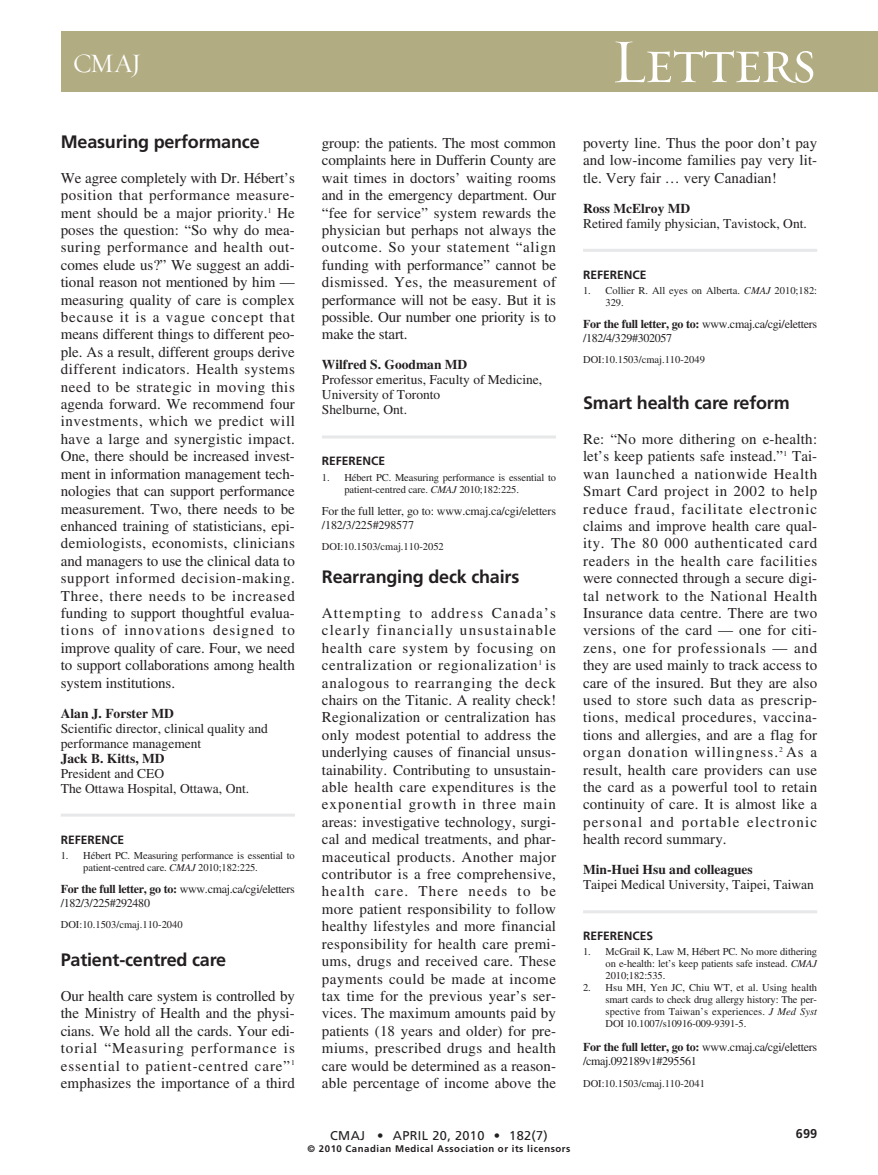
<style>
.page{position:relative;width:878px;height:1175px;background:#fff}
.page>*{position:absolute;margin:0;border:0;box-sizing:border-box;transform-origin:0 0}
.t1{font:63px "Requiem Display HTF Small Caps";letter-spacing:-.035em;color:#fff}
.t2{font:27px "Requiem Display HTF Roman";color:#fff}
.t3{font:700 18px "Frutiger";letter-spacing:-.01em;color:#231f20}
.t4{font:15px/17.4px "Times";letter-spacing:.005em;color:#231f20;text-align:justify}
.t5{font:13.5px/15px "Times";color:#231f20}
.t6{font:700 13.5px "Times";color:#231f20}
.t7{font:12.75px "Frutiger";letter-spacing:.025em;color:#231f20}
.t8{font:700 12.75px "Frutiger";color:#231f20}
.t9{font:12px/13.5px "Times";letter-spacing:-.025em;color:#231f20}
.t10{font:700 12px "Frutiger";color:#231f20}
.t11{font:10.5px/12px "Times";letter-spacing:-.01em;color:#231f20}
.t12{font:700 9.6px "Frutiger";letter-spacing:.055em;color:#231f20}
.s1{font-style:italic}
.s2{font-weight:700}
</style>
<div class="page">
<div style="left:61px;top:32px;width:817px;height:60px;background:#b2ac82"></div>
<hr style="left:61px;top:813px;width:234px;height:3px;background:#e7e8e9">
<hr style="left:322px;top:435px;width:234px;height:3px;background:#e7e8e9">
<hr style="left:583px;top:249px;width:234px;height:3px;background:#e7e8e9">
<hr style="left:583px;top:910px;width:234px;height:3px;background:#e7e8e9">
<h2 class="t2" style="left:73px;top:47px;width:70px">CMAJ</h2>
<h1 class="t1" style="left:611px;top:23px;width:206px">Letters</h1>
<p class="t3" style="left:61px;top:134px;width:200px">Measuring performance</p>
<p class="t4" style="left:61px;top:171px;width:236px">We agree completely with Dr. Hébert’s position that performance measure&shy;ment should be a major priority.<sup>1</sup> He poses the question: “So why do mea&shy;suring performance and health out&shy;comes elude us?” We suggest an addi&shy;tional reason not mentioned by him — measuring quality of care is complex because it is a vague concept that means different things to different peo&shy;ple. As a result, different groups derive different indicators. Health systems need to be strategic in moving this agenda forward. We recommend four investments, which we predict will have a large and synergistic impact.<br>One, there should be increased invest&shy;ment in information management tech&shy;nologies that can support performance measurement. Two, there needs to be enhanced training of statisticians, epi&shy;demiologists, economists, clinicians and managers to use the clinical data to support informed decision-making.<br>Three, there needs to be increased funding to support thoughtful evalua&shy;tions of innovations designed to improve quality of care. Four, we need to support collaborations among health system institutions.</p>
<p class="t6" style="left:61px;top:708px;width:115px">Alan J. Forster MD</p>
<p class="t5" style="left:61px;top:722px;width:209px">Scientific director, clinical quality and performance management</p>
<p class="t6" style="left:61px;top:753px;width:105px">Jack B. Kitts, MD</p>
<p class="t5" style="left:61px;top:767px;width:190px">President and CEO<br>The Ottawa Hospital, Ottawa, Ont.</p>
<p class="t10" style="left:61px;top:834px;width:65px">REFERENCE</p>
<p class="t11" style="left:83px;top:850px;width:213px;text-indent:-22px">1. Hébert PC. Measuring performance is essential to patient-centred care. <span class="s1">CMAJ</span> 2010;182:225.</p>
<p class="t9" style="left:61px;top:883px;width:235px"><span class="s2">For the full letter, go to:</span> www.cmaj.ca/cgi/eletters /182/3/225#292480</p>
<p class="t11" style="left:61px;top:919px;width:123px">DOI:10.1503/cmaj.110-2040</p>
<p class="t3" style="left:61px;top:952px;width:167px">Patient-centred care</p>
<p class="t4" style="left:61px;top:988px;width:236px">Our health care system is controlled by the Ministry of Health and the physi&shy;cians. We hold all the cards. Your edi&shy;torial “Measuring performance is essential to patient-centred care”<sup>1 </sup>emphasizes the importance of a third</p>
<p class="t4" style="left:322px;top:136px;width:236px">group: the patients. The most common complaints here in Dufferin County are wait times in doctors’ waiting rooms and in the emergency department. Our “fee for service” system rewards the physician but perhaps not always the outcome. So your statement “align funding with performance” cannot be dismissed. Yes, the measurement of performance will not be easy. But it is possible. Our number one priority is to make the start.</p>
<p class="t6" style="left:322px;top:360px;width:147px">Wilfred S. Goodman MD</p>
<p class="t5" style="left:322px;top:374px;width:222px">Professor emeritus, Faculty of Medicine,<br>University of Toronto<br>Shelburne, Ont.</p>
<p class="t10" style="left:322px;top:456px;width:65px">REFERENCE</p>
<p class="t11" style="left:344px;top:472px;width:213px;text-indent:-23px">1. Hébert PC. Measuring performance is essential to patient-centred care. <span class="s1">CMAJ</span> 2010;182:225.</p>
<p class="t9" style="left:322px;top:505px;width:235px">For the full letter, go to: www.cmaj.ca/cgi/eletters /182/3/225#298577</p>
<p class="t11" style="left:322px;top:541px;width:123px">DOI:10.1503/cmaj.110-2052</p>
<p class="t3" style="left:322px;top:569px;width:199px">Rearranging deck chairs</p>
<p class="t4" style="left:322px;top:606px;width:236px">Attempting to address Canada’s clearly financially unsustainable health care system by focusing on centralization or regionalization<sup>1</sup> is analogous to rearranging the deck chairs on the Titanic. A reality check!<br>Regionalization or centralization has only modest potential to address the underlying causes of financial unsus&shy;tainability. Contributing to unsustain&shy;able health care expenditures is the exponential growth in three main areas: investigative technology, surgi&shy;cal and medical treatments, and phar&shy;maceutical products. Another major contributor is a free comprehensive, health care. There needs to be more patient responsibility to follow healthy lifestyles and more financial responsibility for health care premi&shy;ums, drugs and received care. These payments could be made at income tax time for the previous year’s ser&shy;vices. The maximum amounts paid by patients (18 years and older) for pre&shy;miums, prescribed drugs and health care would be determined as a reason&shy;able percentage of income above the</p>
<p class="t4" style="left:583px;top:136px;width:236px">poverty line. Thus the poor don’t pay and low-income families pay very lit&shy;tle. Very fair … very Canadian!</p>
<p class="t6" style="left:583px;top:204px;width:109px">Ross McElroy MD</p>
<p class="t5" style="left:583px;top:217px;width:225px">Retired family physician, Tavistock, Ont.</p>
<p class="t10" style="left:583px;top:270px;width:65px">REFERENCE</p>
<p class="t11" style="left:605px;top:285px;width:213px;text-indent:-23px">1. Collier R. All eyes on Alberta. <span class="s1">CMAJ</span> 2010;182:<br>329.</p>
<p class="t9" style="left:583px;top:319px;width:235px"><span class="s2">For the full letter, go to:</span> www.cmaj.ca/cgi/eletters /182/4/329#302057</p>
<p class="t11" style="left:583px;top:354px;width:123px">DOI:10.1503/cmaj.110-2049</p>
<p class="t3" style="left:583px;top:395px;width:208px">Smart health care reform</p>
<p class="t4" style="left:583px;top:432px;width:236px">Re: “No more dithering on e-health: let’s keep patients safe instead.”<sup>1</sup> Tai&shy;wan launched a nationwide Health Smart Card project in 2002 to help reduce fraud, facilitate electronic claims and improve health care qual&shy;ity. The 80 000 authenticated card readers in the health care facilities were connected through a secure digi&shy;tal network to the National Health Insurance data centre. There are two versions of the card — one for citi&shy;zens, one for professionals — and they are used mainly to track access to care of the insured. But they are also used to store such data as prescrip&shy;tions, medical procedures, vaccina&shy;tions and allergies, and are a flag for organ donation willingness.<sup>2</sup> As a result, health care providers can use the card as a powerful tool to retain continuity of care. It is almost like a personal and portable electronic health record summary.</p>
<p class="t6" style="left:583px;top:865px;width:171px">Min-Huei Hsu and colleagues</p>
<p class="t5" style="left:583px;top:878px;width:232px">Taipei Medical University, Taipei, Taiwan</p>
<p class="t10" style="left:583px;top:931px;width:71px">REFERENCES</p>
<p class="t11" style="left:605px;top:946px;width:213px;text-align:justify;text-indent:-23px">1. McGrail K, Law M, Hébert PC. No more dithering on e-health: let’s keep patients safe instead. <span class="s1">CMAJ </span>2010;182:535.</p>
<p class="t11" style="left:605px;top:982px;width:213px;text-align:justify;text-indent:-23px">2. Hsu MH, Yen JC, Chiu WT, et al. Using health smart cards to check drug allergy history: The per&shy;spective from Taiwan’s experiences. <span class="s1">J Med Syst </span>DOI 10.1007/s10916-009-9391-5.</p>
<p class="t9" style="left:583px;top:1041px;width:235px"><span class="s2">For the full letter, go to:</span> www.cmaj.ca/cgi/eletters /cmaj.092189v1#295561</p>
<p class="t11" style="left:583px;top:1078px;width:123px">DOI:10.1503/cmaj.110-2041</p>
<p class="t7" style="left:330px;top:1130px;width:219px">CMAJ • APRIL 20, 2010 • 182(7)</p>
<p class="t12" style="left:307px;top:1145px;width:264px">© 2010 Canadian Medical Association or its licensors</p>
<p class="t8" style="left:796px;top:1128px;width:23px">699</p>
</div>
